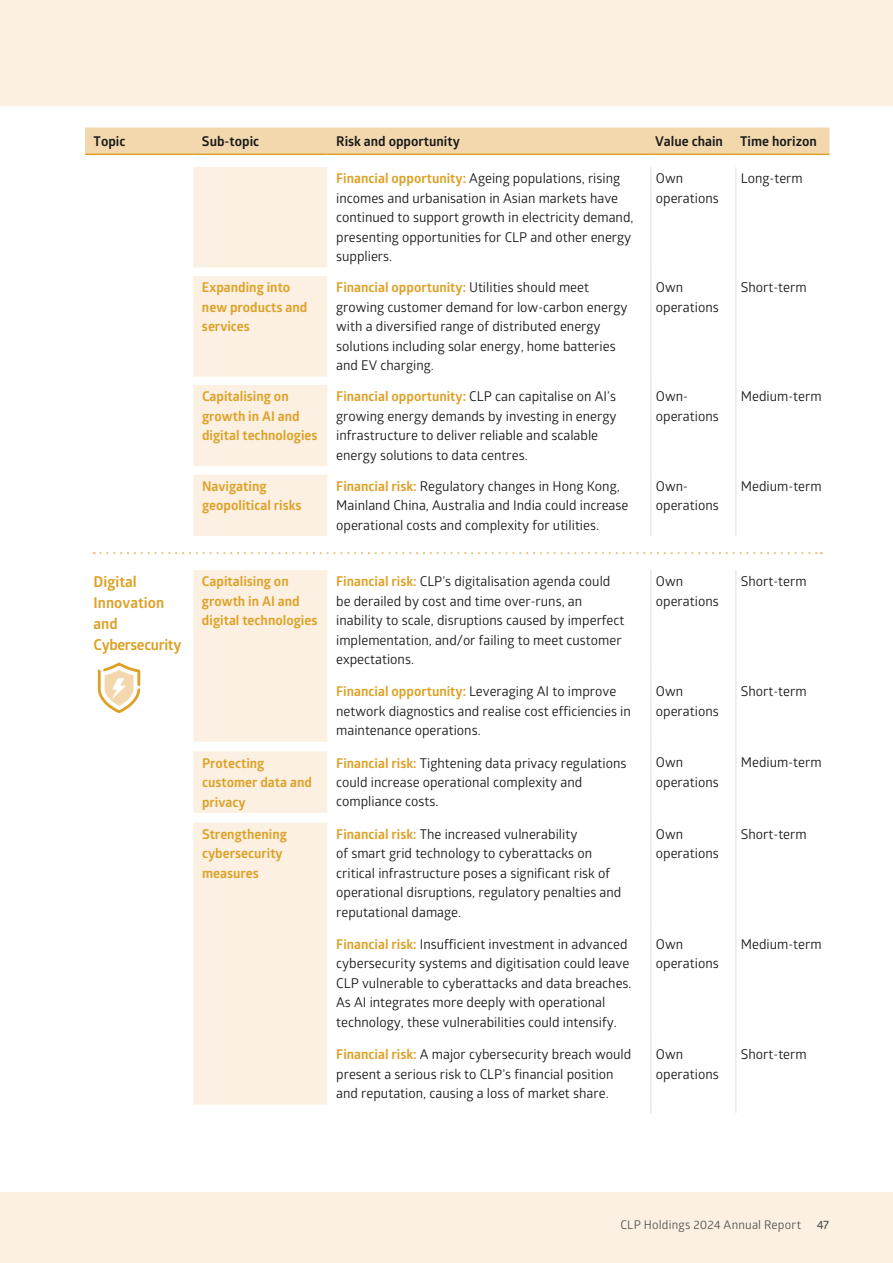
<style>
.page{position:relative;width:893px;height:1263px;background:#fbf0e1}
.page>*{position:absolute;margin:0;border:0;box-sizing:border-box;transform-origin:0 0}
.t1{font:700 15px/21px "Glober";color:#dea127}
.t2{font:13.5px/19.5px "Glober";color:#1c1c1b}
.t3{font:700 13.5px/19.5px "Glober";color:#dea127}
.t4{font:700 13.5px "Glober";color:#1c1c1b}
.t5{font:12px "Glober";letter-spacing:.015em;color:#575756}
.t6{font:600 12px "Glober";color:#575756}
.s1{font-weight:700;color:#dea127}
</style>
<div class="page">
<div style="left:0;top:106px;width:893px;height:1085px;background:#fff"></div>
<svg style="left:193px;top:167px;width:134px;height:937px;background:#fbf1e3"></svg>
<hr style="left:735px;top:167px;width:2px;height:101px;background:#e9e9e9">
<svg style="left:735px;top:268px;width:2px;height:8px"></svg>
<hr style="left:735px;top:276px;width:2px;height:100px;background:#e9e9e9">
<svg style="left:735px;top:376px;width:2px;height:9px"></svg>
<hr style="left:735px;top:385px;width:2px;height:81px;background:#e9e9e9">
<svg style="left:735px;top:466px;width:2px;height:8px"></svg>
<hr style="left:735px;top:474px;width:2px;height:62px;background:#e9e9e9">
<hr style="left:735px;top:570px;width:2px;height:100px;background:#e9e9e9">
<svg style="left:735px;top:670px;width:2px;height:10px"></svg>
<hr style="left:735px;top:680px;width:2px;height:62px;background:#e9e9e9">
<svg style="left:735px;top:742px;width:2px;height:9px"></svg>
<hr style="left:735px;top:751px;width:2px;height:62px;background:#e9e9e9">
<svg style="left:735px;top:813px;width:2px;height:10px"></svg>
<hr style="left:735px;top:823px;width:2px;height:100px;background:#e9e9e9">
<svg style="left:735px;top:923px;width:2px;height:10px"></svg>
<hr style="left:735px;top:933px;width:2px;height:100px;background:#e9e9e9">
<svg style="left:735px;top:1033px;width:2px;height:10px"></svg>
<hr style="left:735px;top:1043px;width:2px;height:61px;background:#e9e9e9">
<svg style="left:735px;top:1104px;width:2px;height:9px"></svg>
<hr style="left:650px;top:167px;width:2px;height:101px;background:#e9e9e9">
<svg style="left:650px;top:268px;width:2px;height:8px"></svg>
<hr style="left:650px;top:276px;width:2px;height:100px;background:#e9e9e9">
<svg style="left:650px;top:376px;width:2px;height:9px"></svg>
<hr style="left:650px;top:385px;width:2px;height:81px;background:#e9e9e9">
<svg style="left:650px;top:466px;width:2px;height:8px"></svg>
<hr style="left:650px;top:474px;width:2px;height:62px;background:#e9e9e9">
<hr style="left:650px;top:570px;width:2px;height:100px;background:#e9e9e9">
<svg style="left:650px;top:670px;width:2px;height:10px"></svg>
<hr style="left:650px;top:680px;width:2px;height:62px;background:#e9e9e9">
<svg style="left:650px;top:742px;width:2px;height:9px"></svg>
<hr style="left:650px;top:751px;width:2px;height:62px;background:#e9e9e9">
<svg style="left:650px;top:813px;width:2px;height:10px"></svg>
<hr style="left:650px;top:823px;width:2px;height:100px;background:#e9e9e9">
<svg style="left:650px;top:923px;width:2px;height:10px"></svg>
<hr style="left:650px;top:933px;width:2px;height:100px;background:#e9e9e9">
<svg style="left:650px;top:1033px;width:2px;height:10px"></svg>
<hr style="left:650px;top:1043px;width:2px;height:61px;background:#e9e9e9">
<svg style="left:650px;top:1104px;width:2px;height:9px"></svg>
<div style="left:85px;top:128px;width:744px;height:27px;background:#f3d8ad"></div>
<hr style="left:332px;top:154px;width:319px;height:1px;background:#dea127">
<hr style="left:651px;top:154px;width:85px;height:1px;background:#dea127">
<hr style="left:736px;top:154px;width:93px;height:1px;background:#dea127">
<svg style="left:94px;top:552px;width:728px;height:2px"></svg>
<svg style="left:98px;top:664px;width:42px;height:49px"></svg>
<p class="t4" style="left:94px;top:132px;width:33px">Topic</p>
<p class="t4" style="left:202px;top:132px;width:59px">Sub-topic</p>
<p class="t4" style="left:336px;top:132px;width:125px">Risk and opportunity</p>
<p class="t4" style="left:655px;top:132px;width:69px">Value chain</p>
<p class="t4" style="left:740px;top:132px;width:78px">Time horizon</p>
<p class="t2" style="left:336px;top:168px;width:299px"><span class="s1">Financial opportunity:</span> Ageing populations, rising incomes and urbanisation in Asian markets have continued to support growth in electricity demand, presenting opportunities for CLP and other energy suppliers.</p>
<p class="t2" style="left:656px;top:168px;width:64px">Own operations</p>
<p class="t2" style="left:741px;top:168px;width:63px">Long-term</p>
<p class="t3" style="left:202px;top:277px;width:107px">Expanding into new products and services</p>
<p class="t2" style="left:336px;top:277px;width:293px"><span class="s1">Financial opportunity:</span> Utilities should meet growing customer demand for low-carbon energy with a diversified range of distributed energy solutions including solar energy, home batteries and EV charging.</p>
<p class="t2" style="left:656px;top:277px;width:64px">Own operations</p>
<p class="t2" style="left:741px;top:277px;width:67px">Short-term</p>
<p class="t3" style="left:202px;top:386px;width:117px">Capitalising on growth in AI and digital technologies</p>
<p class="t2" style="left:336px;top:386px;width:282px"><span class="s1">Financial opportunity:</span> CLP can capitalise on AI’s growing energy demands by investing in energy infrastructure to deliver reliable and scalable energy solutions to data centres.</p>
<p class="t2" style="left:656px;top:386px;width:64px">Own&shy;operations</p>
<p class="t2" style="left:741px;top:386px;width:82px">Medium-term</p>
<p class="t3" style="left:202px;top:476px;width:101px">Navigating geopolitical risks</p>
<p class="t2" style="left:336px;top:475px;width:294px"><span class="s1">Financial risk:</span> Regulatory changes in Hong Kong,<br>Mainland China, Australia and India could increase operational costs and complexity for utilities.</p>
<p class="t2" style="left:656px;top:475px;width:64px">Own&shy;operations</p>
<p class="t2" style="left:741px;top:475px;width:82px">Medium-term</p>
<p class="t1" style="left:94px;top:571px;width:89px">Digital<br>Innovation and<br>Cybersecurity</p>
<p class="t3" style="left:202px;top:571px;width:117px">Capitalising on growth in AI and digital technologies</p>
<p class="t2" style="left:336px;top:571px;width:290px"><span class="s1">Financial risk:</span> CLP’s digitalisation agenda could be derailed by cost and time over-runs, an inability to scale, disruptions caused by imperfect implementation, and/or failing to meet customer expectations.</p>
<p class="t2" style="left:656px;top:571px;width:64px">Own operations</p>
<p class="t2" style="left:741px;top:571px;width:67px">Short-term</p>
<p class="t2" style="left:336px;top:681px;width:296px"><span class="s1">Financial opportunity:</span> Leveraging AI to improve network diagnostics and realise cost efficiencies in maintenance operations.</p>
<p class="t2" style="left:656px;top:681px;width:64px">Own operations</p>
<p class="t2" style="left:741px;top:681px;width:67px">Short-term</p>
<p class="t3" style="left:202px;top:753px;width:111px">Protecting customer data and privacy</p>
<p class="t2" style="left:336px;top:752px;width:292px"><span class="s1">Financial risk:</span> Tightening data privacy regulations could increase operational complexity and compliance costs.</p>
<p class="t2" style="left:656px;top:752px;width:64px">Own operations</p>
<p class="t2" style="left:741px;top:752px;width:82px">Medium-term</p>
<p class="t3" style="left:202px;top:824px;width:86px">Strengthening cybersecurity measures</p>
<p class="t2" style="left:336px;top:823px;width:287px"><span class="s1">Financial risk:</span> The increased vulnerability<br>of smart grid technology to cyberattacks on critical infrastructure poses a significant risk of operational disruptions, regulatory penalties and reputational damage.</p>
<p class="t2" style="left:656px;top:823px;width:64px">Own operations</p>
<p class="t2" style="left:741px;top:823px;width:67px">Short-term</p>
<p class="t2" style="left:336px;top:934px;width:297px"><span class="s1">Financial risk:</span> Insufficient investment in advanced cybersecurity systems and digitisation could leave CLP vulnerable to cyberattacks and data breaches.<br>As AI integrates more deeply with operational technology, these vulnerabilities could intensify.</p>
<p class="t2" style="left:656px;top:934px;width:64px">Own operations</p>
<p class="t2" style="left:741px;top:934px;width:82px">Medium-term</p>
<p class="t2" style="left:336px;top:1044px;width:297px"><span class="s1">Financial risk:</span> A major cybersecurity breach would present a serious risk to CLP’s financial position and reputation, causing a loss of market share.</p>
<p class="t2" style="left:656px;top:1044px;width:64px">Own operations</p>
<p class="t2" style="left:741px;top:1044px;width:67px">Short-term</p>
<p class="t5" style="left:620px;top:1217px;width:182px">CLP Holdings 2024 Annual Report</p>
<p class="t6" style="left:817px;top:1216px;width:14px">47</p>
</div>
